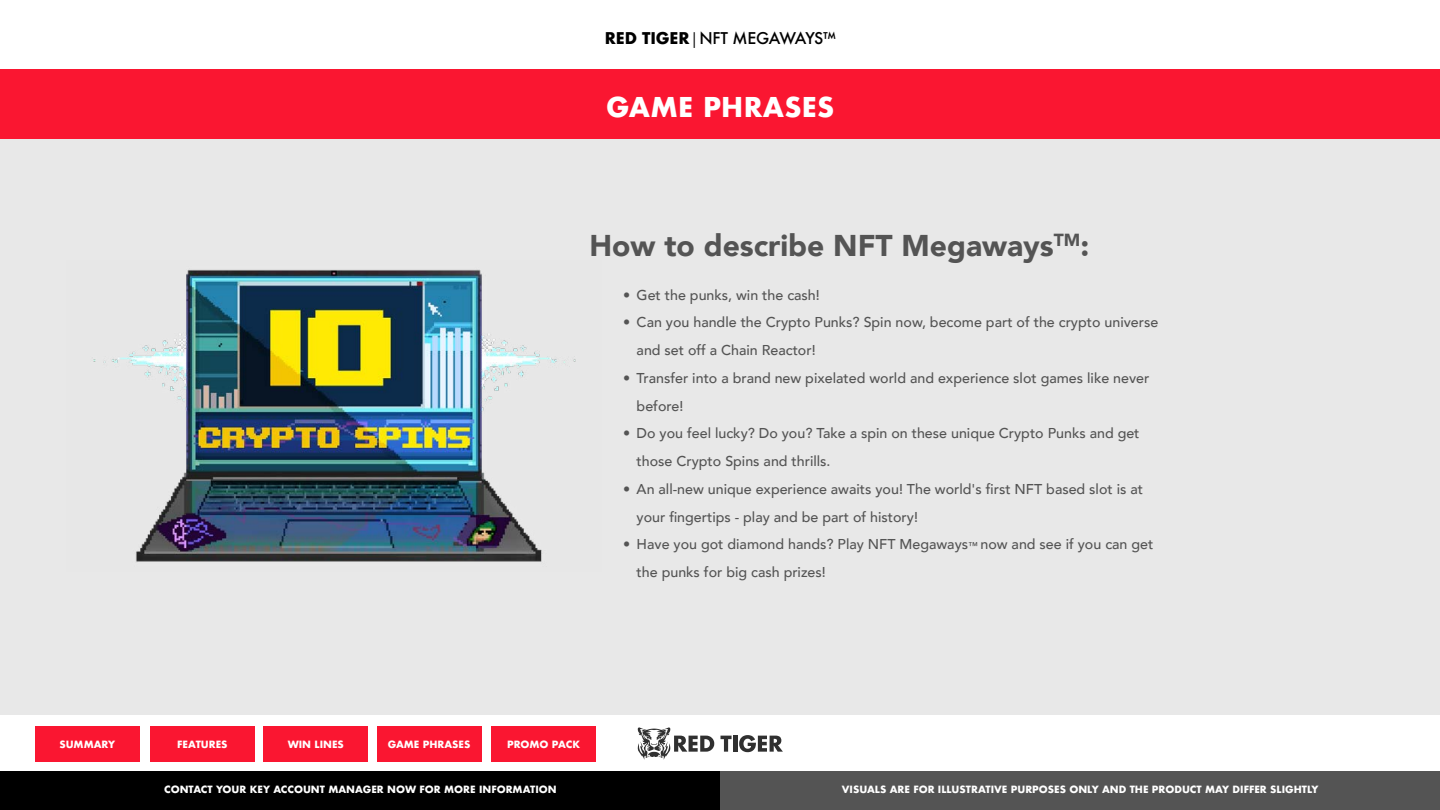
<style>
.page{position:relative;width:1440px;height:810px;background:#fff}
.page>*{position:absolute;margin:0;border:0;box-sizing:border-box;transform-origin:0 0}
.t1{font:900 30px "Avenir";color:#545454}
.t2{font:700 26.55px "Futura";letter-spacing:.01em;color:#fff}
.t3{font:500 15.75px "Futura";letter-spacing:-.035em;color:#000}
.t4{font:500 14.25px/27.8px "Avenir";color:#545454}
.t5{font:700 9.75px "Futura";color:#fff}
.s1{font-weight:700}
.s2{font-family:"Myriad Pro";font-weight:400}
.s3{font-weight:400;font-size:9.75px;color:#333}
</style>
<div class="page">
<svg style="left:638px;top:727px;width:76px;height:33px"></svg>
<svg style="left:721px;top:736px;width:11px;height:16px"></svg>
<hr style="left:733px;top:736px;width:4px;height:16px;background:#303030">
<svg style="left:739px;top:735px;width:44px;height:17px"></svg>
<div style="left:0;top:70px;width:1440px;height:644px;background:#e8e8e8"></div>
<div style="left:0;top:69px;width:1440px;height:69px;background:#fa1631"></div>
<div style="left:0;top:771px;width:720px;height:39px;background:#000"></div>
<div style="left:720px;top:771px;width:720px;height:39px;background:#545454"></div>
<img style="left:93px;top:269px;width:483px;height:293px">
<div style="left:35px;top:726px;width:105px;height:35px;background:#fa1631"></div>
<div style="left:150px;top:726px;width:105px;height:35px;background:#fa1631"></div>
<div style="left:263px;top:726px;width:105px;height:35px;background:#fa1631"></div>
<div style="left:377px;top:726px;width:105px;height:35px;background:#fa1631"></div>
<div style="left:491px;top:726px;width:105px;height:35px;background:#fa1631"></div>
<p class="t3" style="left:605px;top:27px;width:232px"><span class="s1">RED TIGER</span> <span class="s2">|</span> NFT MEGAWAYS™</p>
<h2 class="t2" style="left:606px;top:88px;width:230px">GAME PHRASES</h2>
<h1 class="t1" style="left:589px;top:220px;width:501px">How to describe NFT Megaways<sup>TM</sup>:</h1>
<p class="t4" style="left:623px;top:280px;width:198px">• Get the punks, win the cash!</p>
<p class="t4" style="left:637px;top:308px;width:523px;text-indent:-13px">• Can you handle the Crypto Punks? Spin now, become part of the crypto universe and set off a Chain Reactor!</p>
<p class="t4" style="left:637px;top:363px;width:514px;text-indent:-13px">• Transfer into a brand new pixelated world and experience slot games like never before!</p>
<p class="t4" style="left:637px;top:419px;width:504px;text-indent:-13px">• Do you feel lucky? Do you? Take a spin on these unique Crypto Punks and get those Crypto Spins and thrills.</p>
<p class="t4" style="left:637px;top:474px;width:508px;text-indent:-13px">• An all-new unique experience awaits you! The world's first NFT based slot is at your fingertips - play and be part of history!</p>
<p class="t4" style="left:637px;top:530px;width:518px;text-indent:-13px">• Have you got diamond hands? Play NFT Megaways<span class="s3">™</span> now and see if you can get the punks for big cash prizes!</p>
<p class="t5" style="left:59px;top:737px;width:57px">SUMMARY</p>
<p class="t5" style="left:177px;top:737px;width:52px">FEATURES</p>
<p class="t5" style="left:288px;top:737px;width:58px">WIN LINES</p>
<p class="t5" style="left:388px;top:737px;width:84px">GAME PHRASES</p>
<p class="t5" style="left:507px;top:737px;width:75px">PROMO PACK</p>
<p class="t5" style="left:164px;top:783px;width:394px">CONTACT YOUR KEY ACCOUNT MANAGER NOW FOR MORE INFORMATION</p>
<p class="t5" style="left:842px;top:783px;width:478px">VISUALS ARE FOR ILLUSTRATIVE PURPOSES ONLY AND THE PRODUCT MAY DIFFER SLIGHTLY</p>
</div>
